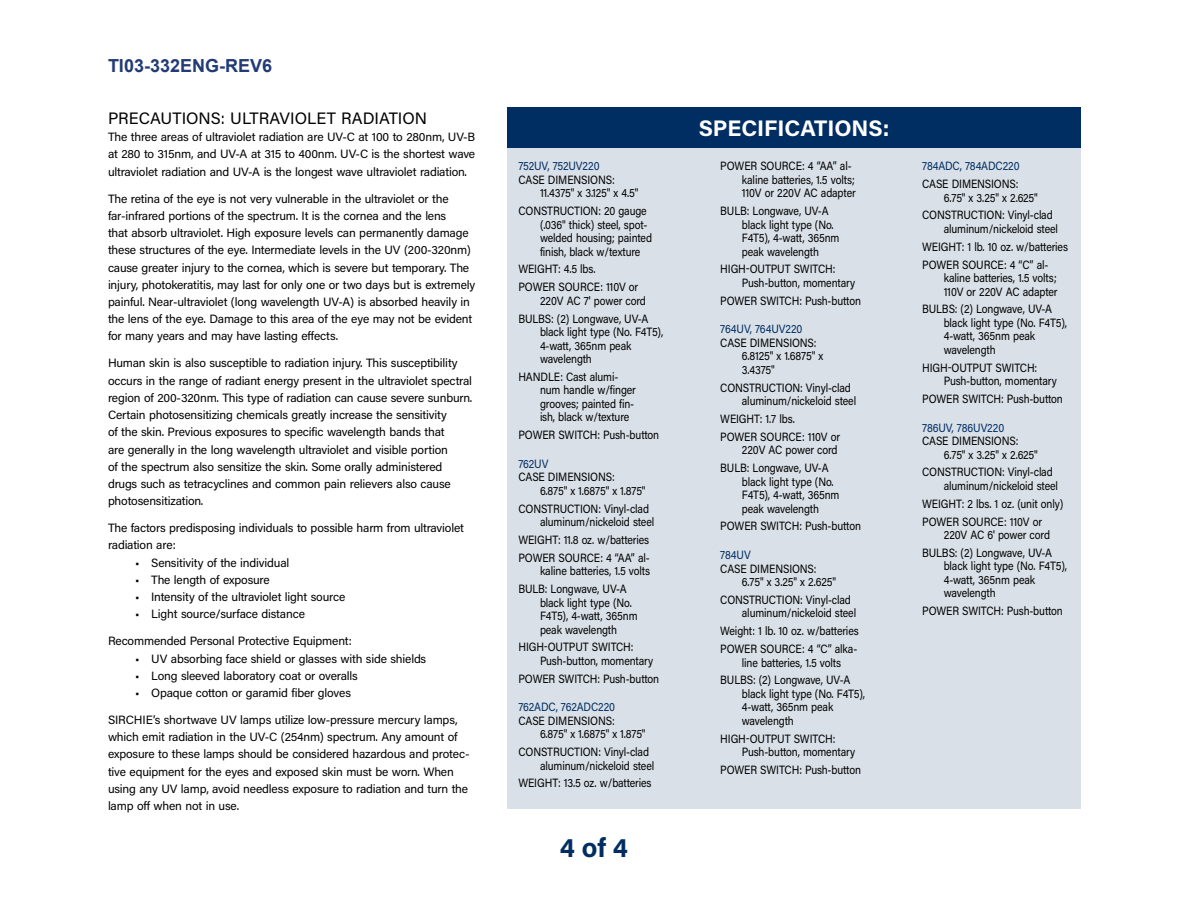
<style>
.page{position:relative;width:1188px;height:918px;background:#fff}
.page>*{position:absolute;margin:0;border:0;box-sizing:border-box;transform-origin:0 0}
.t1{font:700 27px "Acumin Pro";color:#002d62}
.t2{font:700 22.5px "Acumin Pro";color:#fff}
.t3{font:700 18px "Arial";color:#233b75}
.t4{font:16.5px "Acumin Pro";color:#000}
.t5{font:12px/13.5px "Acumin Pro";letter-spacing:-.015em;color:#000;scale:.88 1}
.t6{font:12px/17.1px "Acumin Pro";letter-spacing:-.015em;color:#000}
.t7{font:12px "Acumin Pro";letter-spacing:-.015em;color:#002d62;scale:.88 1}
</style>
<div class="page">
<div style="left:508px;top:107px;width:573px;height:702px;background:#d9e0e7"></div>
<div style="left:508px;top:107px;width:573px;height:41px;background:#002d62"></div>
<h3 class="t3" style="left:108px;top:53px;width:166px">TI03-332ENG-REV6</h3>
<h3 class="t4" style="left:108px;top:107px;width:321px">PRECAUTIONS: ULTRAVIOLET RADIATION</h3>
<p class="t6" style="left:108px;top:128px;width:369px;text-align:justify">The three areas of ultraviolet radiation are UV-C at 100 to 280nm, UV-B at 280 to 315nm, and UV-A at 315 to 400nm. UV-C is the shortest wave ultraviolet radiation and UV-A is the longest wave ultraviolet radiation.</p>
<p class="t6" style="left:108px;top:189px;width:369px">The retina of the eye is not very vulnerable in the ultraviolet or the far-infrared portions of the spectrum. It is the cornea and the lens<br>that absorb ultraviolet. High exposure levels can permanently damage these structures of the eye. Intermediate levels in the UV (200-320nm) cause greater injury to the cornea, which is severe but temporary. The injury, photokeratitis, may last for only one or two days but is extremely painful. Near-ultraviolet (long wavelength UV-A) is absorbed heavily in the lens of the eye. Damage to this area of the eye may not be evident for many years and may have lasting effects.</p>
<p class="t6" style="left:108px;top:354px;width:366px">Human skin is also susceptible to radiation injury. This susceptibility occurs in the range of radiant energy present in the ultraviolet spectral region of 200-320nm. This type of radiation can cause severe sunburn.<br>Certain photosensitizing chemicals greatly increase the sensitivity<br>of the skin. Previous exposures to specific wavelength bands that<br>are generally in the long wavelength ultraviolet and visible portion<br>of the spectrum also sensitize the skin. Some orally administered drugs such as tetracyclines and common pain relievers also cause photosensitization.</p>
<p class="t6" style="left:108px;top:519px;width:358px">The factors predisposing individuals to possible harm from ultraviolet radiation are:</p>
<p class="t6" style="left:135px;top:553px;width:156px">• Sensitivity of the individual</p>
<p class="t6" style="left:135px;top:571px;width:136px">• The length of exposure</p>
<p class="t6" style="left:135px;top:588px;width:212px">• Intensity of the ultraviolet light source</p>
<p class="t6" style="left:135px;top:605px;width:171px">• Light source/surface distance</p>
<p class="t6" style="left:108px;top:632px;width:245px">Recommended Personal Protective Equipment:</p>
<p class="t6" style="left:135px;top:649px;width:293px">• UV absorbing face shield or glasses with side shields</p>
<p class="t6" style="left:135px;top:667px;width:224px">• Long sleeved laboratory coat or overalls</p>
<p class="t6" style="left:135px;top:684px;width:218px">• Opaque cotton or garamid fiber gloves</p>
<p class="t6" style="left:108px;top:711px;width:363px">SIRCHIE’s shortwave UV lamps utilize low-pressure mercury lamps, which emit radiation in the UV-C (254nm) spectrum. Any amount of exposure to these lamps should be considered hazardous and protec&shy;tive equipment for the eyes and exposed skin must be worn. When using any UV lamp, avoid needless exposure to radiation and turn the lamp off when not in use.</p>
<p class="t7" style="left:518px;top:158px;width:94px">752UV, 752UV220</p>
<p class="t5" style="left:540px;top:172px;width:113px;text-indent:-22px">CASE DIMENSIONS:<br>11.4375" x 3.125" x 4.5"</p>
<p class="t5" style="left:540px;top:204px;width:129px;text-indent:-22px">CONSTRUCTION: 20 gauge (.036" thick) steel, spot&shy;welded housing; painted finish, black w/texture</p>
<p class="t5" style="left:518px;top:260px;width:138px;line-height:17.7px">WEIGHT: 4.5 lbs.<br>POWER SOURCE: 110V or</p>
<p class="t5" style="left:518px;top:291px;width:149px;line-height:17.7px;text-align:right">220V AC 7' power cord<br>BULBS: (2) Longwave, UV-A</p>
<p class="t5" style="left:540px;top:325px;width:142px">black light type (No. F4T5),<br>4-watt, 365nm peak wavelength</p>
<p class="t5" style="left:540px;top:369px;width:111px;text-indent:-22px">HANDLE: Cast alumi&shy;num handle w/finger grooves; painted fin&shy;ish, black w/texture</p>
<p class="t5" style="left:518px;top:428px;width:162px">POWER SWITCH: Push-button</p>
<p class="t7" style="left:518px;top:455px;width:36px">762UV</p>
<p class="t5" style="left:540px;top:470px;width:122px;text-indent:-22px">CASE DIMENSIONS:<br>6.875" x 1.6875" x 1.875"</p>
<p class="t5" style="left:540px;top:501px;width:131px;text-indent:-22px">CONSTRUCTION: Vinyl-clad aluminum/nickeloid steel</p>
<p class="t5" style="left:518px;top:530px;width:151px;line-height:17.7px">WEIGHT: 11.8 oz. w/batteries<br>POWER SOURCE: 4 “AA” al-</p>
<p class="t5" style="left:518px;top:562px;width:151px;line-height:17.7px;text-indent:22px">kaline batteries, 1.5 volts<br>BULB: Longwave, UV-A</p>
<p class="t5" style="left:540px;top:595px;width:112px">black light type (No.<br>F4T5), 4-watt, 365nm peak wavelength</p>
<p class="t5" style="left:540px;top:640px;width:130px;text-indent:-22px">HIGH-OUTPUT SWITCH:<br>Push-button, momentary</p>
<p class="t5" style="left:518px;top:671px;width:162px">POWER SWITCH: Push-button</p>
<p class="t7" style="left:518px;top:699px;width:112px">762ADC, 762ADC220</p>
<p class="t5" style="left:540px;top:713px;width:122px;text-indent:-22px">CASE DIMENSIONS:<br>6.875" x 1.6875" x 1.875"</p>
<p class="t5" style="left:540px;top:745px;width:131px;text-indent:-22px">CONSTRUCTION: Vinyl-clad aluminum/nickeloid steel</p>
<p class="t5" style="left:518px;top:776px;width:153px">WEIGHT: 13.5 oz. w/batteries</p>
<h1 class="t1" style="left:560px;top:828px;width:70px">4 of 4</h1>
<h2 class="t2" style="left:699px;top:112px;width:192px">SPECIFICATIONS:</h2>
<p class="t5" style="left:742px;top:159px;width:131px;text-indent:-22px">POWER SOURCE: 4 “AA” al&shy;kaline batteries, 1.5 volts;<br>110V or 220V AC adapter</p>
<p class="t5" style="left:742px;top:204px;width:112px;text-indent:-22px">BULB: Longwave, UV-A black light type (No.<br>F4T5), 4-watt, 365nm peak wavelength</p>
<p class="t5" style="left:742px;top:262px;width:130px;text-indent:-22px">HIGH-OUTPUT SWITCH:<br>Push-button, momentary</p>
<p class="t5" style="left:720px;top:293px;width:162px">POWER SWITCH: Push-button</p>
<p class="t7" style="left:720px;top:321px;width:95px">764UV, 764UV220</p>
<p class="t5" style="left:742px;top:335px;width:94px;text-indent:-22px">CASE DIMENSIONS:<br>6.8125" x 1.6875" x<br>3.4375"</p>
<p class="t5" style="left:742px;top:380px;width:131px;text-indent:-22px">CONSTRUCTION: Vinyl-clad aluminum/nickeloid steel</p>
<p class="t5" style="left:720px;top:409px;width:138px;line-height:17.7px">WEIGHT: 1.7 lbs.<br>POWER SOURCE: 110V or</p>
<p class="t5" style="left:720px;top:441px;width:135px;line-height:17.7px;text-indent:22px">220V AC power cord<br>BULB: Longwave, UV-A</p>
<p class="t5" style="left:742px;top:474px;width:112px">black light type (No.<br>F4T5), 4-watt, 365nm peak wavelength</p>
<p class="t5" style="left:720px;top:519px;width:162px">POWER SWITCH: Push-button</p>
<p class="t7" style="left:720px;top:547px;width:36px">784UV</p>
<p class="t5" style="left:742px;top:561px;width:108px;text-indent:-22px">CASE DIMENSIONS:<br>6.75" x 3.25" x 2.625"</p>
<p class="t5" style="left:742px;top:592px;width:131px;text-indent:-22px">CONSTRUCTION: Vinyl-clad aluminum/nickeloid steel</p>
<p class="t5" style="left:720px;top:622px;width:159px;line-height:17.7px">Weight: 1 lb. 10 oz. w/batteries<br>POWER SOURCE: 4 “C” alka-</p>
<p class="t5" style="left:720px;top:653px;width:149px;line-height:17.7px;text-indent:22px">line batteries, 1.5 volts<br>BULBS: (2) Longwave, UV-A</p>
<p class="t5" style="left:742px;top:686px;width:142px">black light type (No. F4T5),<br>4-watt, 365nm peak wavelength</p>
<p class="t5" style="left:742px;top:731px;width:130px;text-indent:-22px">HIGH-OUTPUT SWITCH:<br>Push-button, momentary</p>
<p class="t5" style="left:720px;top:763px;width:162px">POWER SWITCH: Push-button</p>
<p class="t7" style="left:922px;top:158px;width:112px">784ADC, 784ADC220</p>
<p class="t5" style="left:944px;top:177px;width:108px;text-indent:-22px">CASE DIMENSIONS:<br>6.75" x 3.25" x 2.625"</p>
<p class="t5" style="left:944px;top:208px;width:131px;text-indent:-22px">CONSTRUCTION: Vinyl-clad aluminum/nickeloid steel</p>
<p class="t5" style="left:922px;top:237px;width:167px;line-height:17.7px">WEIGHT: 1 lb. 10 oz. w/batteries<br>POWER SOURCE: 4 “C” al-</p>
<p class="t5" style="left:944px;top:271px;width:131px">kaline batteries, 1.5 volts;<br>110V or 220V AC adapter</p>
<p class="t5" style="left:944px;top:302px;width:142px;text-indent:-22px">BULBS: (2) Longwave, UV-A black light type (No. F4T5),<br>4-watt, 365nm peak wavelength</p>
<p class="t5" style="left:944px;top:360px;width:130px;text-indent:-22px">HIGH-OUTPUT SWITCH:<br>Push-button, momentary</p>
<p class="t5" style="left:922px;top:392px;width:162px">POWER SWITCH: Push-button</p>
<p class="t7" style="left:922px;top:419px;width:95px">786UV, 786UV220</p>
<p class="t5" style="left:944px;top:434px;width:108px;text-indent:-22px">CASE DIMENSIONS:<br>6.75" x 3.25" x 2.625"</p>
<p class="t5" style="left:944px;top:465px;width:131px;text-indent:-22px">CONSTRUCTION: Vinyl-clad aluminum/nickeloid steel</p>
<p class="t5" style="left:922px;top:494px;width:162px;line-height:17.7px">WEIGHT: 2 lbs. 1 oz. (unit only)<br>POWER SOURCE: 110V or</p>
<p class="t5" style="left:922px;top:526px;width:149px;line-height:17.7px;text-align:right">220V AC 6' power cord<br>BULBS: (2) Longwave, UV-A</p>
<p class="t5" style="left:944px;top:559px;width:142px">black light type (No. F4T5),<br>4-watt, 365nm peak wavelength</p>
<p class="t5" style="left:922px;top:604px;width:162px">POWER SWITCH: Push-button</p>
</div>
